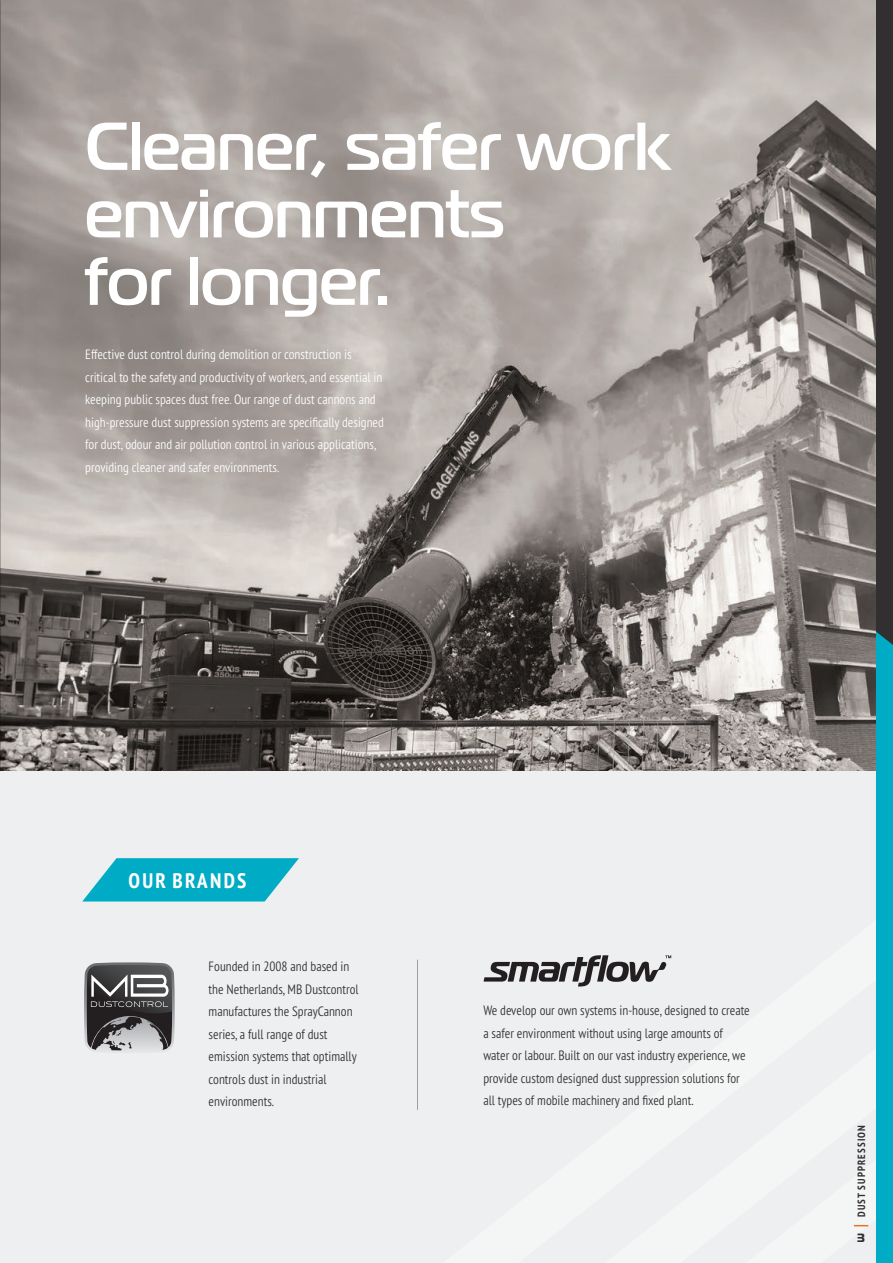
<style>
.page{position:relative;width:893px;height:1263px;background:#fff}
.page>*{position:absolute;margin:0;border:0;box-sizing:border-box;transform-origin:0 0}
.Heading_1{font:500 67.5px/67.5px "Magistral";letter-spacing:-.005em;color:#fff}
.Subhead_1{font:700 condensed 21px "PT Sans Pro";letter-spacing:.11em;color:#fff}
.Body_copy_9pt{font:300 condensed 13.5px/22.5px "PT Sans Pro";color:#312f30}
.Body_copy_9pt-2{font:300 condensed 13.5px/22.5px "PT Sans Pro";color:#fff}
.t1{font:700 12px "Magistral";color:#312f30}
.t2{font:700 condensed 10.5px "PT Sans Pro";letter-spacing:.11em;color:#312f30}
</style>
<div class="page">
<img style="left:21px;top:0;width:855px;height:772px">
<svg style="left:1px;top:11px;width:93px;height:761px;background:#97908c"></svg>
<svg style="left:0;top:0;width:21px;height:771px;background:#8f8884"></svg>
<div style="left:0;top:772px;width:893px;height:491px;background:#edeff0"></div>
<svg style="left:82px;top:858px;width:217px;height:43px"></svg>
<hr style="left:417px;top:960px;width:1px;height:150px;background:#231f20">
<svg style="left:84px;top:962px;width:91px;height:89px;background:#6c6b6d"></svg>
<svg style="left:484px;top:955px;width:187px;height:31px"></svg>
<svg style="left:854px;top:1225px;width:14px;height:1px"></svg>
<div style="left:876px;top:0;width:17px;height:1263px;background:#312f30"></div>
<div style="left:876px;top:631px;width:17px;height:632px;background:#00abc5"></div>
<p class="Heading_1" style="left:85px;top:113px;width:588px">Cleaner, safer work environments<br>for longer.</p>
<p class="Body_copy_9pt-2" style="left:85px;top:343px;width:300px">Effective dust control during demolition or construction is critical to the safety and productivity of workers, and essential in keeping public spaces dust free. Our range of dust cannons and high-pressure dust suppression systems are specifically designed for dust, odour and air pollution control in various applications, providing cleaner and safer environments.</p>
<p class="Subhead_1" style="left:128px;top:867px;width:120px">OUR BRANDS</p>
<p class="Body_copy_9pt" style="left:209px;top:955px;width:152px">Founded in 2008 and based in the Netherlands, MB Dustcontrol manufactures the SprayCannon series, a full range of dust emission systems that optimally controls dust in industrial environments.</p>
<p class="Body_copy_9pt" style="left:483px;top:999px;width:268px">We develop our own systems in-house, designed to create a safer environment without using large amounts of water or labour. Built on our vast industry experience, we provide custom designed dust suppression solutions for all types of mobile machinery and fixed plant.</p>
<p class="t2" style="left:854px;top:1217px;width:93px;rotate:-90deg">DUST SUPPRESSION</p>
<p class="t1" style="left:857px;top:1230px;width:9px">3</p>
</div>
